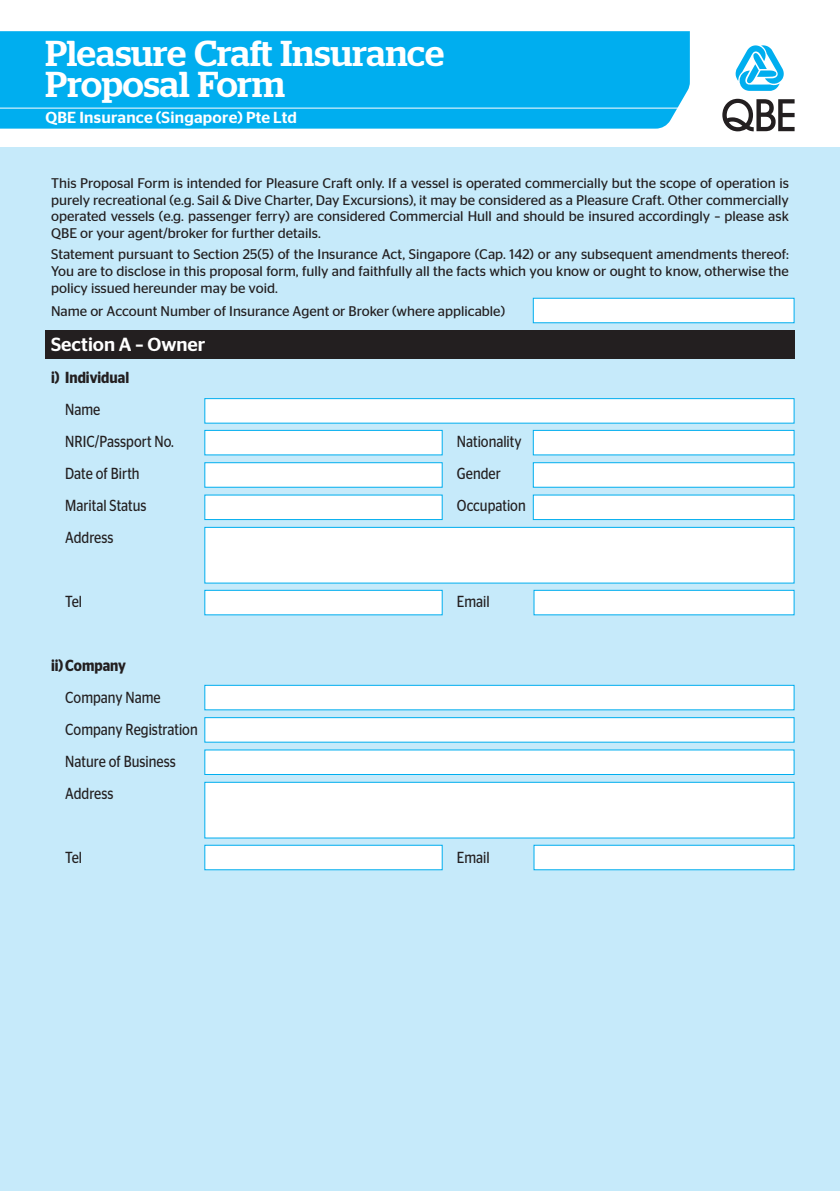
<style>
.page{position:relative;width:840px;height:1191px;background:#fff}
.page>*{position:absolute;margin:0;border:0;box-sizing:border-box;transform-origin:0 0}
.t1{font:500 36px/31.2px "Stag";color:#fff}
.t2{font:500 19px "Stag Sans";color:#fff}
.t3{font:16px/32px "Stag Sans";color:#231f20;scale:.85 1}
.t4{font:500 16px "Stag Sans";letter-spacing:.015em;color:#fff}
.t5{font:600 16px "Stag Sans";color:#231f20;scale:.85 1}
.t6{font:14px/16.8px "Stag Sans";color:#231f20;text-align:justify}
</style>
<div class="page">
<hr style="left:839px;top:0;width:1px;height:1191px;background:#c6eafa">
<div style="left:0;top:147px;width:839px;height:1044px;background:#c6eafa"></div>
<div style="left:45px;top:331px;width:749px;height:28px;background:#231f20"></div>
<div style="left:204px;top:398px;width:590px;height:25px;background:#fff;border:1px solid #00aeef"></div>
<div style="left:532px;top:430px;width:262px;height:25px;background:#fff;border:1px solid #00aeef"></div>
<div style="left:204px;top:430px;width:238px;height:25px;background:#fff;border:1px solid #00aeef"></div>
<div style="left:532px;top:462px;width:262px;height:26px;background:#fff;border:1px solid #00aeef"></div>
<div style="left:204px;top:462px;width:238px;height:26px;background:#fff;border:1px solid #00aeef"></div>
<div style="left:204px;top:527px;width:590px;height:56px;background:#fff;border:1px solid #00aeef"></div>
<div style="left:533px;top:590px;width:261px;height:25px;background:#fff;border:1px solid #00aeef"></div>
<div style="left:532px;top:494px;width:262px;height:26px;background:#fff;border:1px solid #00aeef"></div>
<div style="left:204px;top:590px;width:238px;height:25px;background:#fff;border:1px solid #00aeef"></div>
<div style="left:204px;top:494px;width:238px;height:26px;background:#fff;border:1px solid #00aeef"></div>
<div style="left:204px;top:685px;width:590px;height:25px;background:#fff;border:1px solid #00aeef"></div>
<div style="left:204px;top:717px;width:590px;height:25px;background:#fff;border:1px solid #00aeef"></div>
<div style="left:204px;top:782px;width:590px;height:56px;background:#fff;border:1px solid #00aeef"></div>
<div style="left:533px;top:844px;width:261px;height:26px;background:#fff;border:1px solid #00aeef"></div>
<div style="left:204px;top:749px;width:590px;height:26px;background:#fff;border:1px solid #00aeef"></div>
<div style="left:204px;top:844px;width:238px;height:26px;background:#fff;border:1px solid #00aeef"></div>
<div style="left:0;top:31px;width:689px;height:98px;background:#00aeef"></div>
<hr style="left:0;top:108px;width:689px;height:1px;background:#fff">
<svg style="left:735px;top:45px;width:48px;height:46px"></svg>
<svg style="left:722px;top:99px;width:72px;height:32px"></svg>
<div style="left:532px;top:298px;width:262px;height:25px;background:#fff;border:1px solid #00aeef"></div>
<h1 class="t1" style="left:45px;top:37px;width:400px">Pleasure Craft Insurance<br>Proposal Form</h1>
<p class="t4" style="left:45px;top:109px;width:253px">QBE Insurance (Singapore) Pte Ltd</p>
<p class="t6" style="left:51px;top:174px;width:739px">This Proposal Form is intended for Pleasure Craft only. If a vessel is operated commercially but the scope of operation is purely recreational (e.g. Sail &amp; Dive Charter, Day Excursions), it may be considered as a Pleasure Craft. Other commercially operated vessels (e.g. passenger ferry) are considered Commercial Hull and should be insured accordingly – please ask QBE or your agent/broker for further details.</p>
<p class="t6" style="left:51px;top:246px;width:739px">Statement pursuant to Section 25(5) of the Insurance Act, Singapore (Cap. 142) or any subsequent amendments thereof:<br>You are to disclose in this proposal form, fully and faithfully all the facts which you know or ought to know, otherwise the policy issued hereunder may be void.</p>
<p class="t6" style="left:51px;top:302px;width:455px">Name or Account Number of Insurance Agent or Broker (where applicable)</p>
<h2 class="t2" style="left:51px;top:333px;width:156px">Section A – Owner</h2>
<p class="t5" style="left:51px;top:368px;width:93px">i) Individual</p>
<p class="t3" style="left:65px;top:393px;width:129px">Name<br>NRIC/Passport No.</p>
<p class="t3" style="left:456px;top:425px;width:78px">Nationality</p>
<p class="t3" style="left:65px;top:457px;width:89px">Date of Birth</p>
<p class="t3" style="left:456px;top:457px;width:53px">Gender</p>
<p class="t3" style="left:65px;top:489px;width:97px">Marital Status</p>
<p class="t3" style="left:456px;top:489px;width:82px">Occupation</p>
<p class="t3" style="left:65px;top:521px;width:58px">Address</p>
<p class="t3" style="left:65px;top:585px;width:21px">Tel</p>
<p class="t3" style="left:456px;top:585px;width:40px">Email</p>
<p class="t5" style="left:51px;top:656px;width:90px">ii)Company</p>
<p class="t3" style="left:65px;top:681px;width:157px">Company Name<br>Company Registration<br>Nature of Business<br>Address</p>
<p class="t3" style="left:65px;top:841px;width:21px">Tel</p>
<p class="t3" style="left:456px;top:841px;width:40px">Email</p>
</div>
